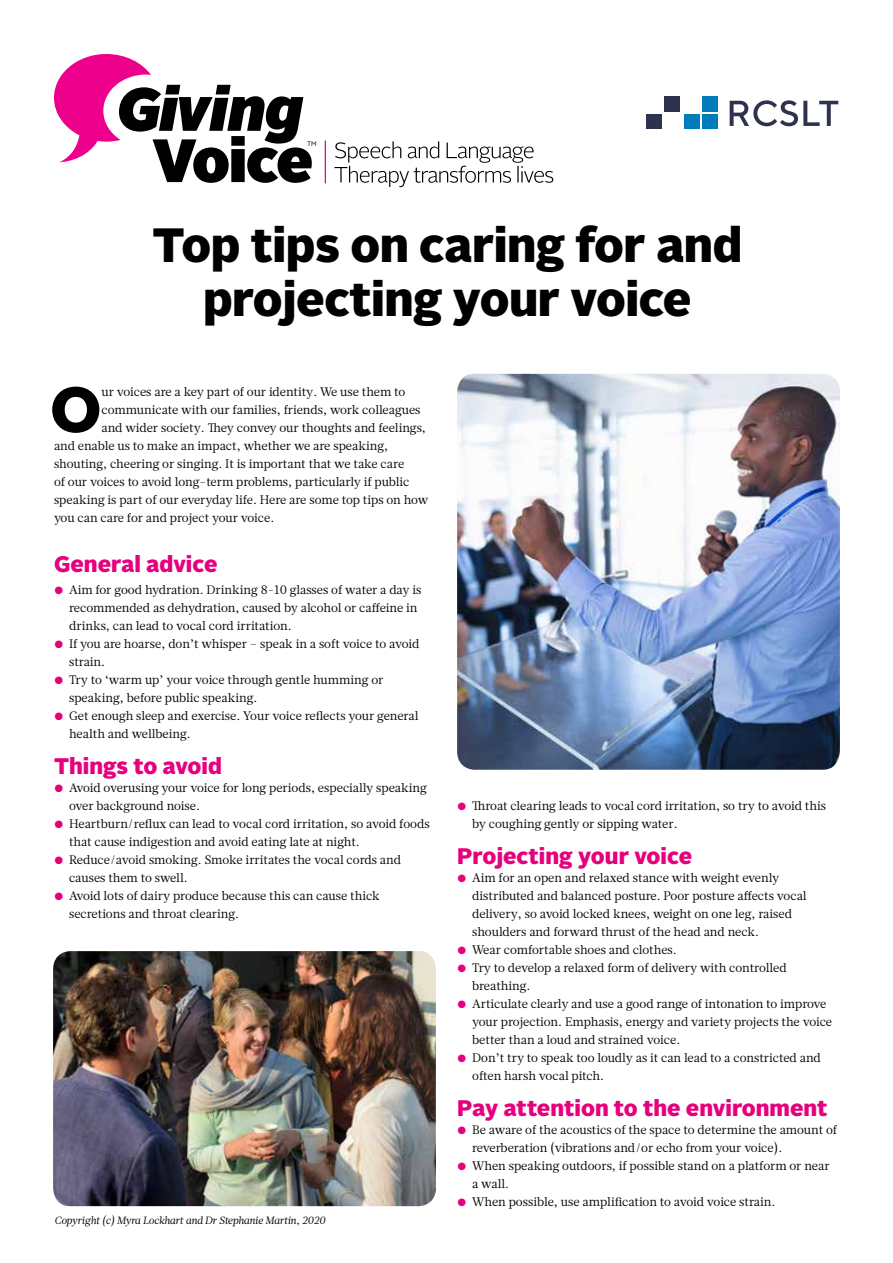
<style>
.page{position:relative;width:893px;height:1263px;background:#fff}
.page>*{position:absolute;margin:0;border:0;box-sizing:border-box;transform-origin:0 0}
.t1{font:900 63.75px "Alright Sans";color:#000}
.t2{font:900 48px/54px "Alright Sans";letter-spacing:-.01em;color:#000;text-align:center}
.t3{font:900 22.5px "Alright Sans";color:#e6007d}
.t4{font:12.3px/18px "Glosa Text";color:#000}
.t5{font:italic 10.5px "Glosa Text";color:#000}
.t6{font:6.45px "Alright Sans";color:#000}
.s1{font-family:"Alright Sans";font-size:10.5px;color:#e6007d}
</style>
<div class="page">
<img style="left:457px;top:374px;width:383px;height:396px">
<img style="left:53px;top:951px;width:383px;height:255px">
<svg style="left:54px;top:54px;width:258px;height:129px"></svg>
<svg style="left:335px;top:141px;width:218px;height:46px"></svg>
<hr style="left:325px;top:141px;width:1px;height:42px;background:#ec008c">
<div style="left:684px;top:114px;width:15px;height:15px;background:#007cba"></div>
<div style="left:702px;top:114px;width:15px;height:15px;background:#007cba"></div>
<div style="left:702px;top:96px;width:15px;height:15px;background:#007cba"></div>
<div style="left:647px;top:114px;width:15px;height:15px;background:#2f324f"></div>
<div style="left:665px;top:96px;width:15px;height:15px;background:#2f324f"></div>
<svg style="left:730px;top:100px;width:108px;height:26px"></svg>
<p class="t6" style="left:307px;top:139px;width:11px">TM</p>
<h2 class="t2" style="left:152px;top:218px;width:591px">Top tips on caring for and projecting your voice</h2>
<h1 class="t1" style="left:50px;top:364px;width:53px">O</h1>
<p class="t4" style="left:101px;top:383px;width:305px">ur voices are a key part of our identity. We use them to</p>
<p class="t4" style="left:101px;top:401px;width:321px">communicate with our families, friends, work colleagues</p>
<p class="t4" style="left:101px;top:419px;width:326px">and wider society. They convey our thoughts and feelings,</p>
<p class="t4" style="left:54px;top:437px;width:336px">and enable us to make an impact, whether we are speaking,</p>
<p class="t4" style="left:54px;top:455px;width:352px">shouting, cheering or singing. It is important that we take care</p>
<p class="t4" style="left:54px;top:473px;width:357px">of our voices to avoid long-term problems, particularly if public</p>
<p class="t4" style="left:54px;top:491px;width:376px">speaking is part of our everyday life. Here are some top tips on how</p>
<p class="t4" style="left:54px;top:509px;width:222px">you can care for and project your voice.</p>
<h3 class="t3" style="left:54px;top:548px;width:165px">General advice</h3>
<p class="t4" style="left:69px;top:581px;width:354px;text-indent:-15px"><span class="s1">●</span> Aim for good hydration. Drinking 8-10 glasses of water a day is recommended as dehydration, caused by alcohol or caffeine in drinks, can lead to vocal cord irritation.</p>
<p class="t4" style="left:69px;top:635px;width:352px;text-indent:-15px"><span class="s1">●</span> If you are hoarse, don’t whisper – speak in a soft voice to avoid strain.</p>
<p class="t4" style="left:69px;top:671px;width:316px;text-indent:-15px"><span class="s1">●</span> Try to ‘warm up’ your voice through gentle humming or speaking, before public speaking.</p>
<p class="t4" style="left:69px;top:707px;width:351px;text-indent:-15px"><span class="s1">●</span> Get enough sleep and exercise. Your voice reflects your general health and wellbeing.</p>
<h3 class="t3" style="left:54px;top:750px;width:169px">Things to avoid</h3>
<p class="t4" style="left:69px;top:779px;width:359px;text-indent:-15px"><span class="s1">●</span> Avoid overusing your voice for long periods, especially speaking over background noise.</p>
<p class="t4" style="left:69px;top:815px;width:362px;text-indent:-15px"><span class="s1">●</span> Heartburn/reflux can lead to vocal cord irritation, so avoid foods that cause indigestion and avoid eating late at night.</p>
<p class="t4" style="left:69px;top:851px;width:334px;text-indent:-15px"><span class="s1">●</span> Reduce/avoid smoking. Smoke irritates the vocal cords and causes them to swell.</p>
<p class="t4" style="left:69px;top:887px;width:312px;text-indent:-15px"><span class="s1">●</span> Avoid lots of dairy produce because this can cause thick secretions and throat clearing.</p>
<p class="t5" style="left:55px;top:1213px;width:272px">Copyright (c) Myra Lockhart and Dr Stephanie Martin, 2020</p>
<p class="t4" style="left:472px;top:797px;width:355px;text-indent:-15px"><span class="s1">●</span> Throat clearing leads to vocal cord irritation, so try to avoid this by coughing gently or sipping water.</p>
<h3 class="t3" style="left:457px;top:840px;width:236px">Projecting your voice</h3>
<p class="t4" style="left:472px;top:869px;width:336px;text-indent:-15px"><span class="s1">●</span> Aim for an open and relaxed stance with weight evenly distributed and balanced posture. Poor posture affects vocal delivery, so avoid locked knees, weight on one leg, raised shoulders and forward thrust of the head and neck.</p>
<p class="t4" style="left:457px;top:941px;width:221px"><span class="s1">●</span> Wear comfortable shoes and clothes.</p>
<p class="t4" style="left:472px;top:959px;width:316px;text-indent:-15px"><span class="s1">●</span> Try to develop a relaxed form of delivery with controlled breathing.</p>
<p class="t4" style="left:472px;top:995px;width:362px;text-indent:-15px"><span class="s1">●</span> Articulate clearly and use a good range of intonation to improve your projection. Emphasis, energy and variety projects the voice better than a loud and strained voice.</p>
<p class="t4" style="left:472px;top:1049px;width:350px;text-indent:-15px"><span class="s1">●</span> Don’t try to speak too loudly as it can lead to a constricted and often harsh vocal pitch.</p>
<h3 class="t3" style="left:457px;top:1092px;width:372px">Pay attention to the environment</h3>
<p class="t4" style="left:472px;top:1121px;width:366px;text-indent:-15px"><span class="s1">●</span> Be aware of the acoustics of the space to determine the amount of reverberation (vibrations and/or echo from your voice).</p>
<p class="t4" style="left:472px;top:1157px;width:359px;text-indent:-15px"><span class="s1">●</span> When speaking outdoors, if possible stand on a platform or near a wall.</p>
<p class="t4" style="left:457px;top:1193px;width:320px"><span class="s1">●</span> When possible, use amplification to avoid voice strain.</p>
</div>
